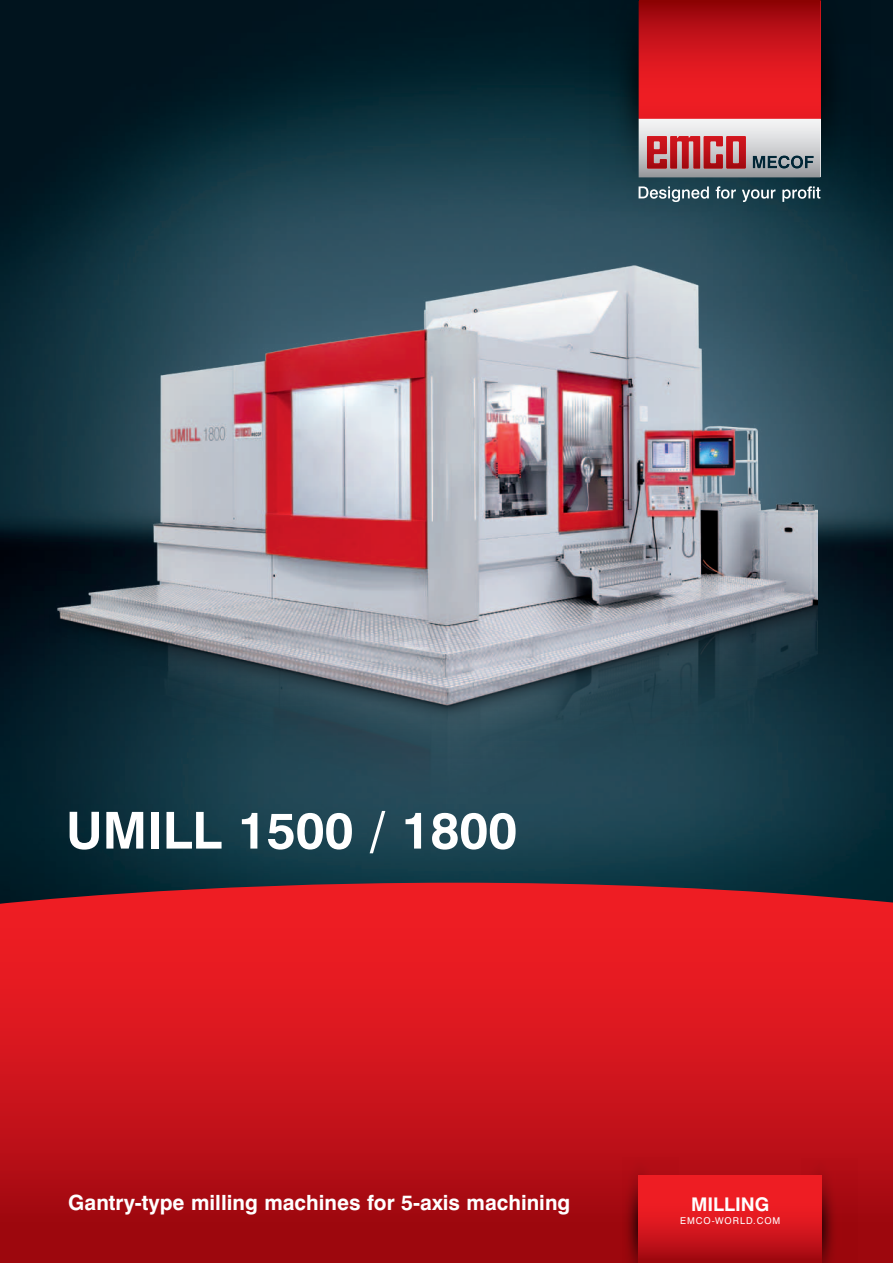
<style>
.page{position:relative;width:893px;height:1263px;background:#fff}
.page>*{position:absolute;margin:0;border:0;box-sizing:border-box;transform-origin:0 0}
.t1{font:700 51px "Swiss 721 BT";color:#fff}
.t2{font:700 21px "Swiss 721 BT";color:#fff}
.t3{font:700 18.9px "Swiss 721 BT";color:#fff}
.t4{font:9.45px "Swiss 721 BT";letter-spacing:.1em;color:#fff}
</style>
<div class="page">
<img style="left:0;top:0;width:893px;height:883px">
<img style="left:50px;top:235px;width:768px;height:624px">
<svg style="left:0;top:883px;width:893px;height:380px;background:#ca141c"></svg>
<img style="left:801px;top:1158px;width:57px;height:105px">
<img style="left:622px;top:1157px;width:56px;height:106px">
<svg style="left:639px;top:1175px;width:182px;height:88px;background:#d6161d"></svg>
<img style="left:747px;top:0;width:124px;height:211px">
<img style="left:589px;top:0;width:124px;height:211px">
<svg style="left:639px;top:186px;width:70px;height:16px"></svg>
<svg style="left:716px;top:186px;width:20px;height:13px"></svg>
<svg style="left:742px;top:189px;width:33px;height:13px"></svg>
<svg style="left:782px;top:186px;width:38px;height:16px"></svg>
<img style="left:639px;top:1px;width:181px;height:176px">
<img style="left:726px;top:136px;width:20px;height:33px">
<img style="left:647px;top:136px;width:20px;height:33px">
<img style="left:704px;top:136px;width:19px;height:33px">
<img style="left:670px;top:136px;width:30px;height:33px">
<svg style="left:753px;top:156px;width:60px;height:12px"></svg>
<hr style="left:639px;top:0;width:181px;height:1px;background:#8b0202">
<h1 class="t1" style="left:66px;top:799px;width:453px">Umill 1500 / 1800</h1>
<p class="t2" style="left:68px;top:1189px;width:504px">Gantry-type milling machines for 5-axis machining</p>
<p class="t3" style="left:691px;top:1193px;width:77px">milling</p>
<p class="t4" style="left:680px;top:1215px;width:102px">EMCO-WORLD.COM</p>
</div>
